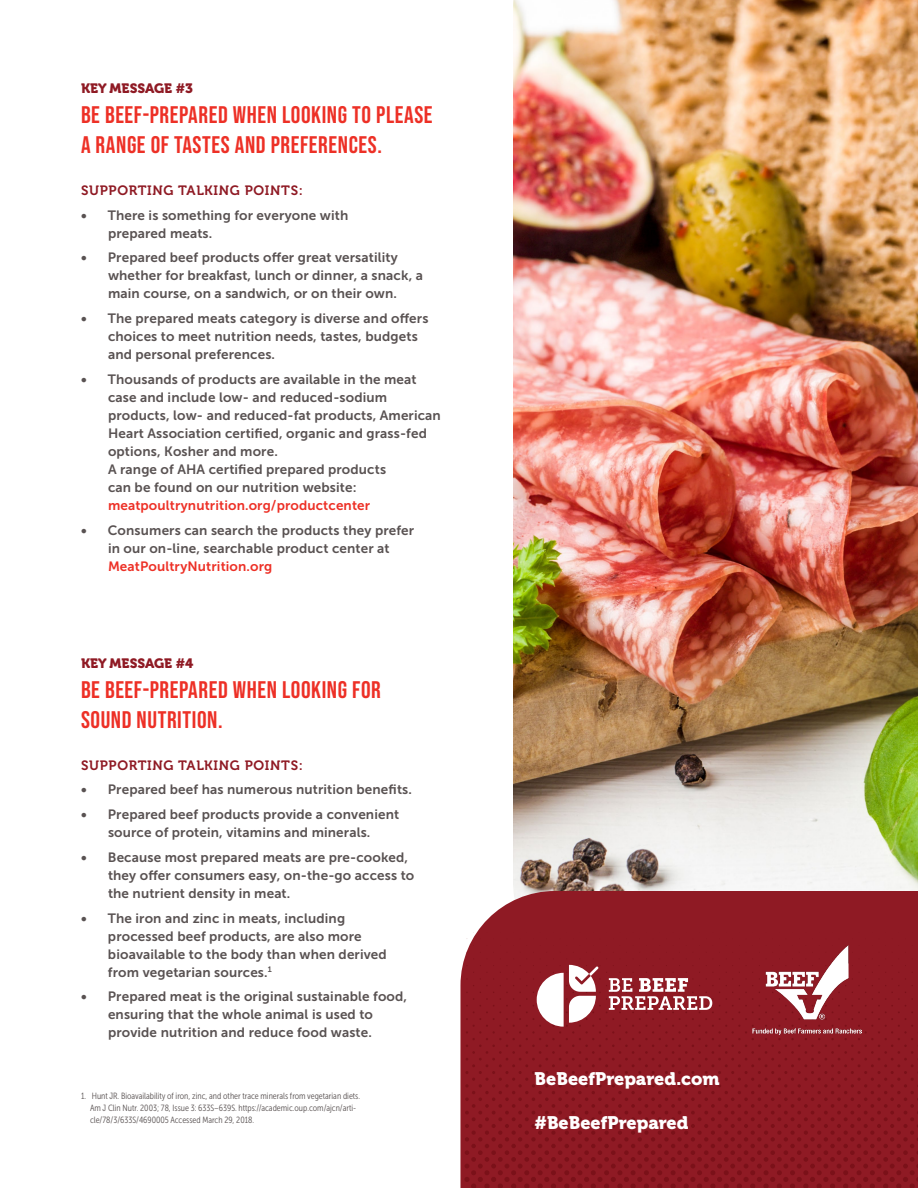
<style>
.page{position:relative;width:918px;height:1188px;background:#fff}
.page>*{position:absolute;margin:0;border:0;box-sizing:border-box;transform-origin:0 0}
.t1{font:24px/30px "Bebas Neue";letter-spacing:.025em;color:#ed3026}
.t2{font:18px "Museo 900";color:#fff}
.t3{font:13.5px/18px "Museo Sans 700";letter-spacing:.01em;color:#595252}
.t4{font:13.5px "Museo Sans 700";letter-spacing:.01em;color:#ed3026}
.t5{font:13.5px "Museo 700";letter-spacing:.05em;color:#8f1a24}
.t6{font:13.5px "Museo 900";color:#8f1a24}
.t7{font:9px/12px "Museo Sans Cond 300";color:#595252}
</style>
<div class="page">
<img style="left:513px;top:0;width:405px;height:891px">
<svg style="left:460px;top:891px;width:458px;height:297px;background:#962a33"></svg>
<svg style="left:473px;top:932px;width:41px;height:1px"></svg>
<svg style="left:467px;top:939px;width:47px;height:7px"></svg>
<svg style="left:467px;top:952px;width:40px;height:1px"></svg>
<svg style="left:527px;top:932px;width:40px;height:1px"></svg>
<svg style="left:520px;top:939px;width:47px;height:7px"></svg>
<svg style="left:520px;top:952px;width:40px;height:1px"></svg>
<svg style="left:580px;top:932px;width:40px;height:1px"></svg>
<svg style="left:573px;top:939px;width:47px;height:7px"></svg>
<svg style="left:573px;top:952px;width:41px;height:1px"></svg>
<svg style="left:633px;top:932px;width:40px;height:1px"></svg>
<svg style="left:626px;top:939px;width:47px;height:7px"></svg>
<svg style="left:626px;top:952px;width:41px;height:1px"></svg>
<svg style="left:686px;top:932px;width:40px;height:1px"></svg>
<svg style="left:679px;top:939px;width:48px;height:7px"></svg>
<svg style="left:679px;top:952px;width:41px;height:1px"></svg>
<svg style="left:739px;top:932px;width:41px;height:1px"></svg>
<svg style="left:733px;top:939px;width:47px;height:7px"></svg>
<svg style="left:732px;top:952px;width:21px;height:1px"></svg>
<svg style="left:792px;top:932px;width:41px;height:1px"></svg>
<svg style="left:786px;top:939px;width:47px;height:6px"></svg>
<svg style="left:846px;top:932px;width:40px;height:1px"></svg>
<svg style="left:839px;top:939px;width:47px;height:7px"></svg>
<svg style="left:862px;top:952px;width:17px;height:1px"></svg>
<svg style="left:899px;top:932px;width:19px;height:1px"></svg>
<svg style="left:892px;top:939px;width:26px;height:7px"></svg>
<svg style="left:892px;top:952px;width:26px;height:1px"></svg>
<svg style="left:464px;top:959px;width:454px;height:229px;background:#91212a"></svg>
<img style="left:753px;top:945px;width:109px;height:89px">
<p class="t6" style="left:81px;top:81px;width:113px">KEY MESSAGE #3</p>
<h1 class="t1" style="left:81px;top:99px;width:353px">BE BEEF-PREPARED WHEN LOOKING TO PLEASE<br>A RANGE OF TASTES AND PREFERENCES.</h1>
<p class="t5" style="left:81px;top:183px;width:223px">SUPPORTING TALKING POINTS:</p>
<p class="t3" style="left:108px;top:206px;width:242px;text-indent:-27px">• There is something for everyone with prepared meats.</p>
<p class="t3" style="left:108px;top:249px;width:317px;text-indent:-27px">• Prepared beef products offer great versatility whether for breakfast, lunch or dinner, a snack, a main course, on a sandwich, or on their own.</p>
<p class="t3" style="left:108px;top:310px;width:322px;text-indent:-27px">• The prepared meats category is diverse and offers choices to meet nutrition needs, tastes, budgets and personal preferences.</p>
<p class="t3" style="left:108px;top:370px;width:334px;text-indent:-27px">• Thousands of products are available in the meat case and include low- and reduced-sodium products, low- and reduced-fat products, American Heart Association certified, organic and grass-fed options, Kosher and more.<br>A range of AHA certified prepared products<br>can be found on our nutrition website:</p>
<p class="t4" style="left:108px;top:498px;width:264px">meatpoultrynutrition.org/productcenter</p>
<p class="t3" style="left:81px;top:521px;width:335px;text-align:center">• Consumers can search the products they prefer in our on-line, searchable product center at</p>
<p class="t4" style="left:108px;top:558px;width:166px">MeatPoultryNutrition.org</p>
<p class="t6" style="left:81px;top:655px;width:114px">KEY MESSAGE #4</p>
<h1 class="t1" style="left:81px;top:674px;width:301px">BE BEEF-PREPARED WHEN LOOKING FOR<br>SOUND NUTRITION.</h1>
<p class="t5" style="left:81px;top:757px;width:223px">SUPPORTING TALKING POINTS:</p>
<p class="t3" style="left:81px;top:781px;width:332px">• Prepared beef has numerous nutrition benefits.</p>
<p class="t3" style="left:81px;top:805px;width:320px;text-align:center">• Prepared beef products provide a convenient source of protein, vitamins and minerals.</p>
<p class="t3" style="left:108px;top:848px;width:308px;text-indent:-27px">• Because most prepared meats are pre-cooked, they offer consumers easy, on-the-go access to the nutrient density in meat.</p>
<p class="t3" style="left:108px;top:909px;width:280px;text-indent:-27px">• The iron and zinc in meats, including processed beef products, are also more bioavailable to the body than when derived from vegetarian sources.<sup>1</sup></p>
<p class="t3" style="left:108px;top:988px;width:301px;text-indent:-27px">• Prepared meat is the original sustainable food, ensuring that the whole animal is used to provide nutrition and reduce food waste.</p>
<p class="t7" style="left:90px;top:1090px;width:272px;text-indent:-9px">1. Hunt JR. Bioavailability of iron, zinc, and other trace minerals from vegetarian diets.<br>Am J Clin Nutr. 2003; 78, Issue 3: 633S–639S. https://academic.oup.com/ajcn/arti&shy;cle/78/3/633S/4690005 Accessed March 29, 2018.</p>
<h2 class="t2" style="left:535px;top:1068px;width:187px">BeBeefPrepared.com</h2>
<h2 class="t2" style="left:535px;top:1113px;width:155px">#BeBeefPrepared</h2>
</div>
